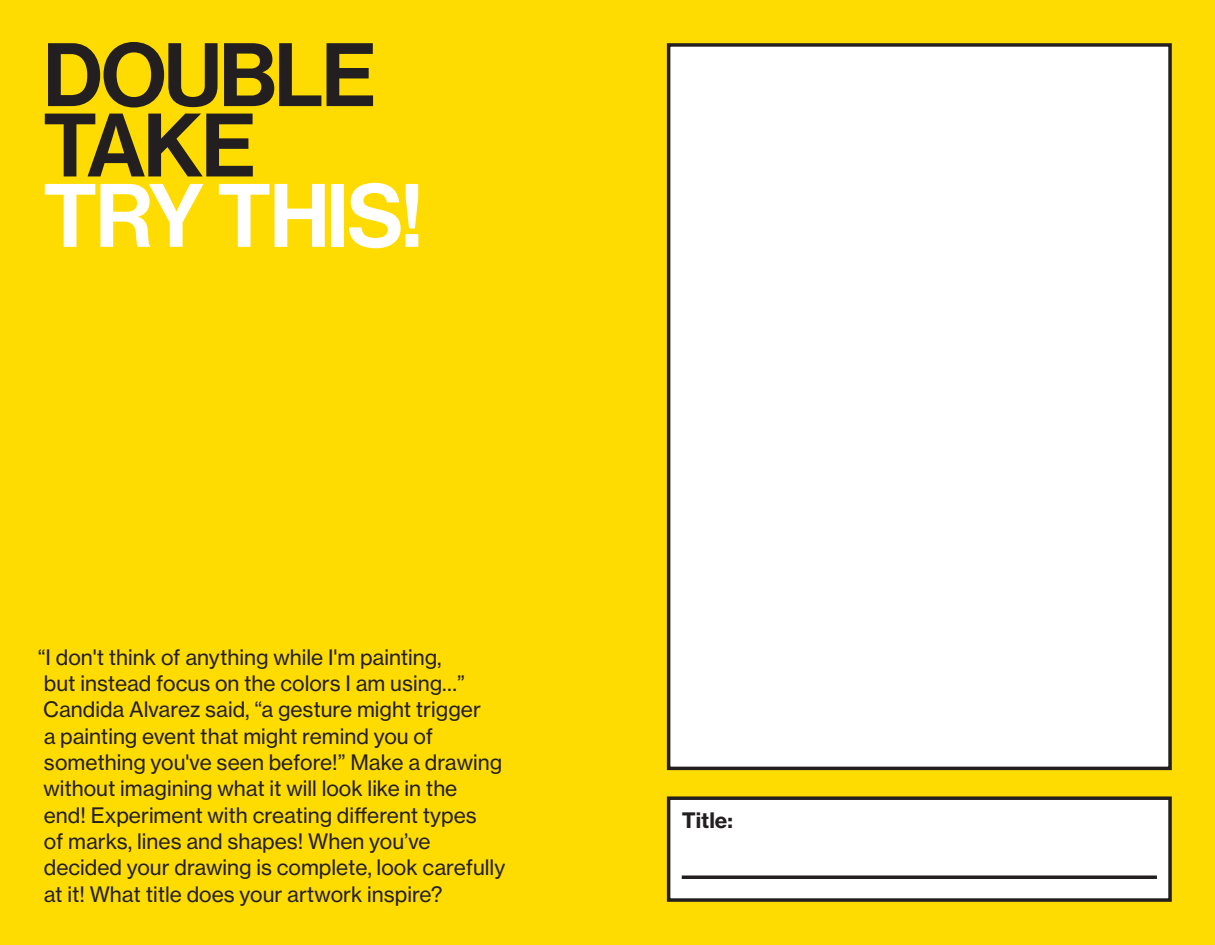
<style>
.page{position:relative;width:1215px;height:945px;background:#ffdc01}
.page>*{position:absolute;margin:0;border:0;box-sizing:border-box;transform-origin:0 0}
.t1{font:500 87.9px/70.3px "Haas Grot Disp 65";letter-spacing:-.025em;color:#231f20}
.t2{font:500 87.9px "Haas Grot Disp 65";letter-spacing:-.025em;color:#fff}
.t3{font:21px/26.4px "Haas Grot Text 55 Roman";color:#231f20}
.t4{font:700 21px "Haas Grot Text 75";color:#231f20}
</style>
<div class="page">
<div style="left:669px;top:45px;width:501px;height:723px;background:#fff"></div>
<div style="left:667px;top:43px;width:505px;height:727px;border:3px solid #231f20"></div>
<div style="left:669px;top:798px;width:501px;height:102px;background:#fff"></div>
<div style="left:667px;top:796px;width:505px;height:106px;border:3px solid #231f20"></div>
<svg style="left:682px;top:875px;width:475px;height:4px;background:#3e3a3b"></svg>
<h1 class="t1" style="left:43px;top:42px;width:334px">DOUBLE<br>TAKE</h1>
<h1 class="t2" style="left:43px;top:165px;width:381px">TRY THIS!</h1>
<p class="t3" style="left:38px;top:644px;width:469px">“I don't think of anything while I'm painting,<br>but instead focus on the colors I am using…” Candida Alvarez said, “a gesture might trigger<br>a painting event that might remind you of something you've seen before!” Make a drawing without imagining what it will look like in the<br>end! Experiment with creating different types<br>of marks, lines and shapes! When you’ve decided your drawing is complete, look carefully at it! What title does your artwork inspire?</p>
<p class="t4" style="left:682px;top:808px;width:53px">Title:</p>
</div>
